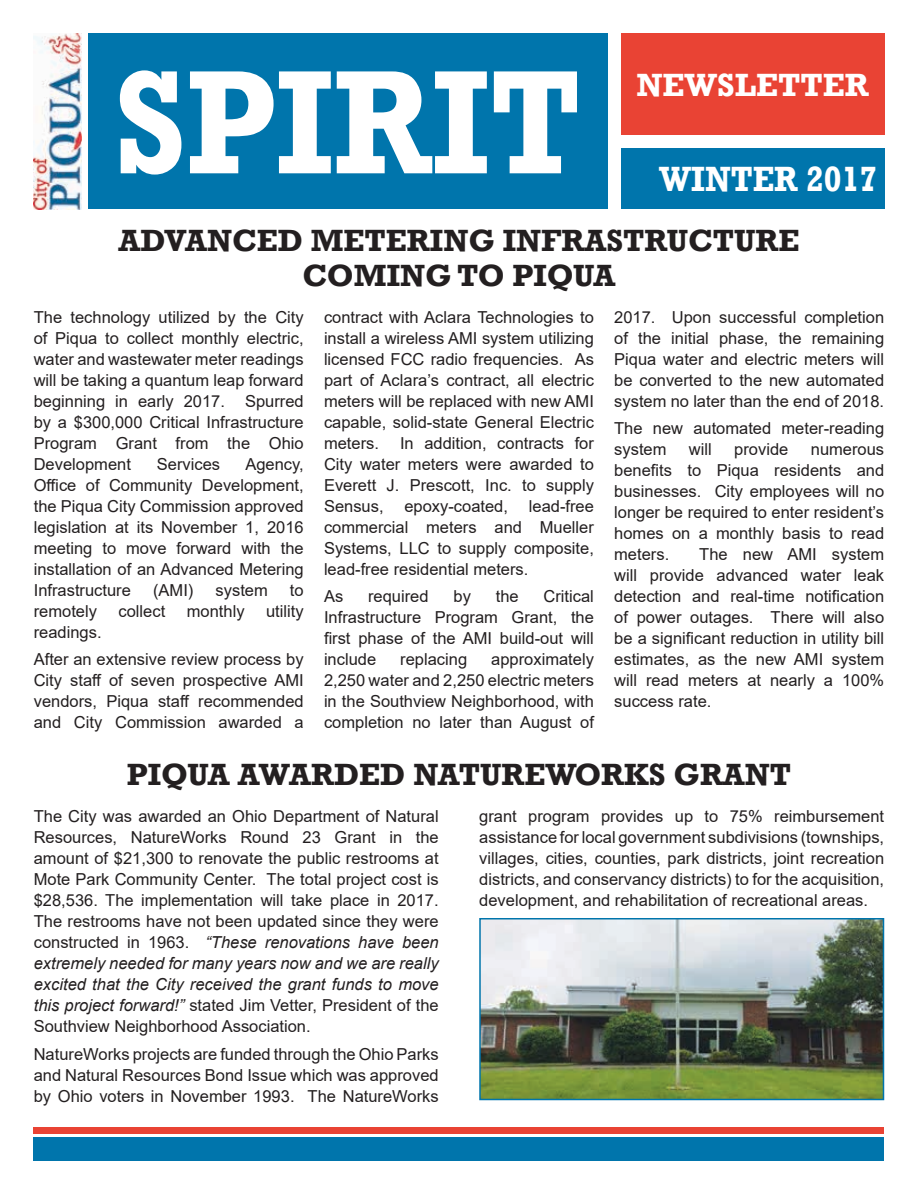
<style>
.page{position:relative;width:918px;height:1188px;background:#fff}
.page>*{position:absolute;margin:0;border:0;box-sizing:border-box;transform-origin:0 0}
.t1{font:700 150px "Rockwell";color:#fff;scale:.9 1}
.t2{font:700 36px "Rockwell";color:#fff;scale:.9 1}
.t3{font:700 33px "Rockwell";color:#fff}
.t4{font:700 31.5px/34.7px "Rockwell";color:#231f20;text-align:center}
.t5{font:16.5px/21px "Arial";color:#231f20;text-align:justify}
.s1{font-style:italic}
</style>
<div class="page">
<img style="left:34px;top:34px;width:47px;height:175px">
<div style="left:88px;top:34px;width:520px;height:175px;background:#0075ac"></div>
<div style="left:621px;top:34px;width:263px;height:101px;background:#e94334"></div>
<div style="left:621px;top:148px;width:263px;height:61px;background:#0075ac"></div>
<div style="left:34px;top:1137px;width:850px;height:24px;background:#0075ac"></div>
<div style="left:34px;top:1127px;width:850px;height:7px;background:#e94334"></div>
<img style="left:482px;top:921px;width:399px;height:176px">
<div style="left:479px;top:918px;width:405px;height:182px;border:2px solid #0075ac"></div>
<h1 class="t1" style="left:114px;top:32px;width:520px">SPIRIT</h1>
<h3 class="t3" style="left:636px;top:65px;width:234px">NEWSLETTER</h3>
<h2 class="t2" style="left:659px;top:157px;width:244px">WINTER 2017</h2>
<h3 class="t4" style="left:119px;top:223px;width:682px">ADVANCED METERING INFRASTRUCTURE<br>COMING TO PIQUA</h3>
<p class="t5" style="left:324px;top:306px;width:271px">contract with Aclara Technologies to install a wireless AMI system utilizing licensed FCC radio frequencies. As part of Aclara’s contract, all electric meters will be replaced with new AMI capable, solid-state General Electric meters.</p>
<p class="t5" style="left:34px;top:306px;width:272px">The technology utilized by the City of Piqua to collect monthly electric, water and wastewater meter readings will be taking a quantum leap forward beginning in early 2017. Spurred by a $300,000 Critical Infrastructure Program Grant from the Ohio Development</p>
<p class="t5" style="left:614px;top:306px;width:271px">2017. Upon successful completion of the initial phase, the remaining Piqua water and electric meters will be converted to the new automated system no later than the end of 2018.</p>
<p class="t5" style="left:614px;top:418px;width:271px">The new automated meter-reading system</p>
<p class="t5" style="left:324px;top:432px;width:272px;text-indent:76px">In addition, contracts for City water meters were awarded to Everett J. Prescott, Inc. to supply Sensus,</p>
<p class="t5" style="left:689px;top:439px;width:24px">will</p>
<p class="t5" style="left:734px;top:439px;width:56px">provide</p>
<p class="t5" style="left:614px;top:439px;width:271px;text-indent:197px">numerous benefits to Piqua residents and businesses. City employees will no longer be required to enter resident’s homes on a monthly basis to read meters.</p>
<p class="t5" style="left:157px;top:453px;width:65px">Services</p>
<p class="t5" style="left:34px;top:453px;width:272px;text-indent:212px">Agency, Office of Community Development, the Piqua City Commission approved legislation at its November 1, 2016 meeting to move forward with the installation of an Advanced Metering Infrastructure</p>
<p class="t5" style="left:324px;top:495px;width:271px;text-indent:205px">lead-free commercial meters and Mueller Systems, LLC to supply composite, lead-free residential meters.</p>
<p class="t5" style="left:324px;top:586px;width:21px">As</p>
<p class="t5" style="left:368px;top:586px;width:62px">required</p>
<p class="t5" style="left:453px;top:586px;width:19px">by</p>
<p class="t5" style="left:496px;top:586px;width:24px">the</p>
<p class="t5" style="left:404px;top:495px;width:105px">epoxy-coated,</p>
<p class="t5" style="left:614px;top:544px;width:271px;text-indent:85px">The new AMI system will provide advanced water leak detection and real-time notification of power outages. There will also be a significant reduction in utility bill estimates, as the new AMI system will read meters at nearly a 100% success rate.</p>
<p class="t5" style="left:153px;top:579px;width:42px">(AMI)</p>
<p class="t5" style="left:216px;top:579px;width:54px">system</p>
<p class="t5" style="left:290px;top:579px;width:15px">to</p>
<p class="t5" style="left:324px;top:586px;width:271px;text-indent:220px">Critical Infrastructure Program Grant, the first phase of the AMI build-out will include</p>
<p class="t5" style="left:34px;top:600px;width:65px">remotely</p>
<p class="t5" style="left:119px;top:600px;width:48px">collect</p>
<p class="t5" style="left:187px;top:600px;width:59px">monthly</p>
<p class="t5" style="left:266px;top:600px;width:39px">utility</p>
<p class="t5" style="left:34px;top:618px;width:271px;line-height:27.8px">readings.<br>After an extensive review process by</p>
<p class="t5" style="left:34px;top:670px;width:272px">City staff of seven prospective AMI vendors, Piqua staff recommended and City Commission awarded a</p>
<p class="t5" style="left:324px;top:649px;width:272px;text-indent:167px">approximately 2,250 water and 2,250 electric meters in the Southview Neighborhood, with completion no later than August of</p>
<p class="t5" style="left:400px;top:649px;width:68px">replacing</p>
<h3 class="t4" style="left:127px;top:757px;width:666px">PIQUA AWARDED NATUREWORKS GRANT</h3>
<p class="t5" style="left:34px;top:806px;width:407px">The City was awarded an Ohio Department of Natural Resources, NatureWorks Round 23 Grant in the amount of $21,300 to renovate the public restrooms at Mote Park Community Center. The total project cost is $28,536. The implementation will take place in 2017.<br>The restrooms have not been updated since they were constructed in 1963. <span class="s1">“These renovations have been extremely needed for many years now and we are really excited that the City received the grant funds to move this project forward!”</span> stated Jim Vetter, President of the Southview Neighborhood Association.</p>
<p class="t5" style="left:34px;top:1043px;width:406px">NatureWorks projects are funded through the Ohio Parks and Natural Resources Bond Issue which was approved by Ohio voters in November 1993. The NatureWorks</p>
<p class="t5" style="left:479px;top:806px;width:406px">grant program provides up to 75% reimbursement assistance for local government subdivisions (townships, villages, cities, counties, park districts, joint recreation districts, and conservancy districts) to for the acquisition, development, and rehabilitation of recreational areas.</p>
</div>
